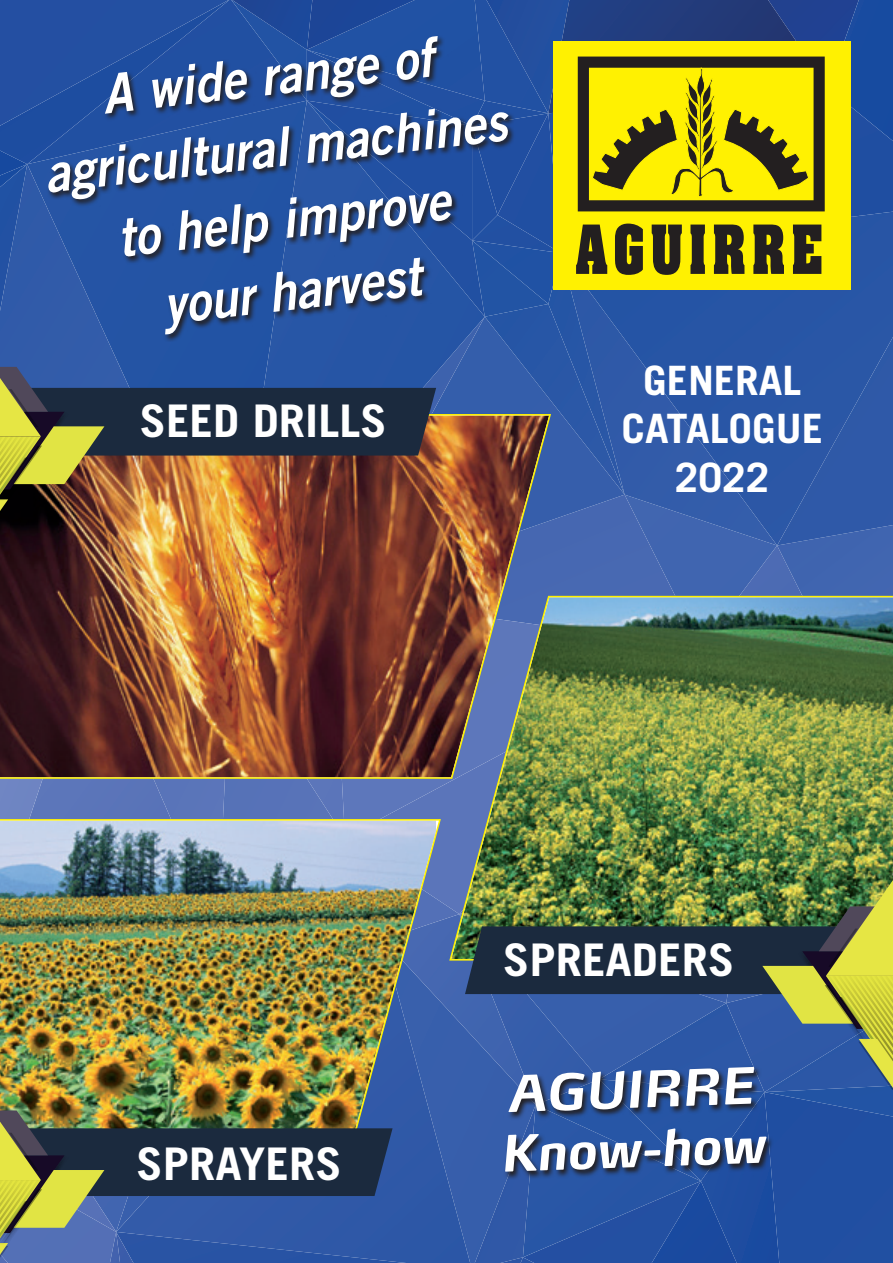
<style>
.page{position:relative;width:893px;height:1263px;background:#fff}
.page>*{position:absolute;margin:0;border:0;box-sizing:border-box;transform-origin:0 0}
.t1{font:54px/72px "Trade Gothic LT Std Bd 2 Obl";color:#fff;text-align:center;scale:.91 1}
.t2{font:italic 700 49.5px/59.4px "Max TF";color:#fff}
.t3{font:700 45px "Trade Gothic LT Std";color:#fff;scale:1.05 1}
.t4{font:700 40.5px/48.6px "Trade Gothic LT Std";color:#fff;text-align:center;scale:1.05 1}
</style>
<div class="page">
<img style="left:0;top:0;width:893px;height:1263px">
<p class="t1" style="left:33px;top:65px;width:512px;rotate:-6deg">A wide range of agricultural machines to help improve<br>your harvest</p>
<p class="t3" style="left:140px;top:393px;width:237px">SEED DRILLS</p>
<p class="t4" style="left:621px;top:355px;width:194px">GENERAL<br>CATALOGUE<br>2022</p>
<p class="t3" style="left:137px;top:1136px;width:197px">SPRAYERS</p>
<p class="t3" style="left:503px;top:933px;width:222px">SPREADERS</p>
<p class="t2" style="left:497px;top:1064px;width:267px;rotate:-2deg">AGUIRRE<br>Know-how</p>
</div>
